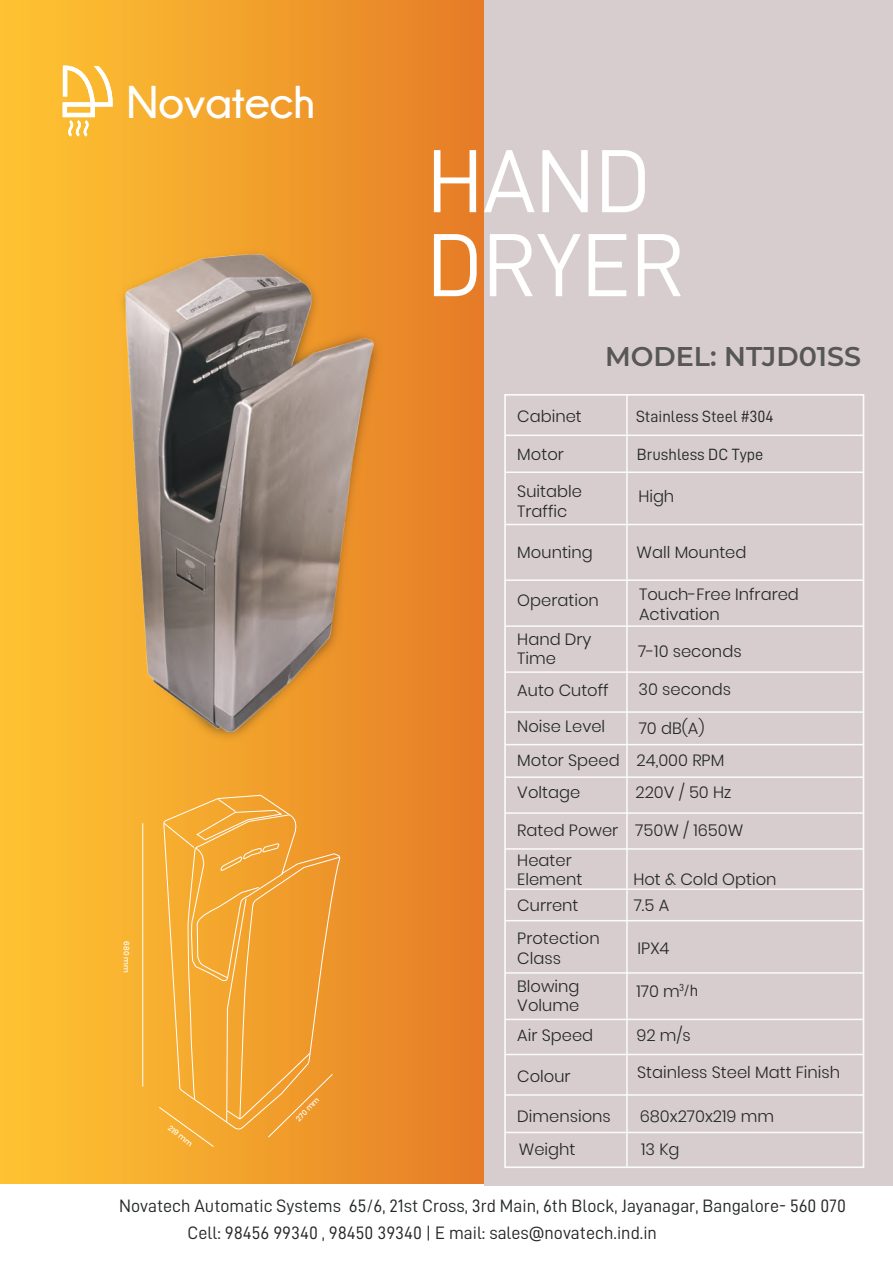
<style>
.page{position:relative;width:893px;height:1263px;background:#fff}
.page>*{position:absolute;margin:0;border:0;box-sizing:border-box;transform-origin:0 0}
.t1{font:90px/84px "D DIN";color:#fff}
.t2{font:700 45.75px "Champagne&Limousines";color:#fff}
.t3{font:600 27px "Montserrat";color:#565756}
.t4{font:18px/26.7px "D DIN";color:#242728}
.t5{font:300 16.35px/19.6px "Poppins";color:#242728}
.t6{font:16.35px "D DIN";color:#242728}
.t7{font:500 7.5px "Poppins";color:#fff}
.s1{font-family:"D DIN";font-weight:400}
</style>
<div class="page">
<div style="left:0;top:0;width:485px;height:1184px;background:linear-gradient(to right,#ffc633,#e57c27)"></div>
<svg style="left:63px;top:66px;width:50px;height:70px"></svg>
<div style="left:485px;top:0;width:408px;height:1185px;background:#d7cdce"></div>
<div style="left:504px;top:394px;width:360px;height:774px;border:2px solid #fbfbfb"></div>
<hr style="left:626px;top:395px;width:2px;height:772px;background:#fbfbfb">
<hr style="left:505px;top:435px;width:358px;height:1px;background:#fbfbfb">
<hr style="left:505px;top:471px;width:358px;height:2px;background:#fbfbfb">
<hr style="left:505px;top:524px;width:358px;height:1px;background:#fbfbfb">
<hr style="left:505px;top:579px;width:358px;height:2px;background:#fbfbfb">
<hr style="left:505px;top:625px;width:358px;height:2px;background:#fbfbfb">
<hr style="left:505px;top:671px;width:358px;height:2px;background:#fbfbfb">
<hr style="left:505px;top:711px;width:358px;height:2px;background:#fbfbfb">
<hr style="left:505px;top:744px;width:358px;height:1px;background:#fbfbfb">
<hr style="left:505px;top:776px;width:358px;height:2px;background:#fbfbfb">
<hr style="left:505px;top:812px;width:358px;height:2px;background:#fbfbfb">
<hr style="left:505px;top:848px;width:358px;height:2px;background:#fbfbfb">
<hr style="left:505px;top:888px;width:358px;height:2px;background:#fbfbfb">
<hr style="left:505px;top:920px;width:358px;height:1px;background:#fbfbfb">
<hr style="left:505px;top:972px;width:358px;height:2px;background:#fbfbfb">
<hr style="left:505px;top:1019px;width:358px;height:1px;background:#fbfbfb">
<hr style="left:505px;top:1054px;width:358px;height:1px;background:#fbfbfb">
<hr style="left:505px;top:1094px;width:358px;height:2px;background:#fbfbfb">
<hr style="left:505px;top:1132px;width:358px;height:1px;background:#fbfbfb">
<img style="left:76px;top:209px;width:345px;height:572px">
<img style="left:58px;top:194px;width:362px;height:561px">
<hr style="left:142px;top:824px;width:1px;height:262px;background:#fff">
<svg style="left:159px;top:798px;width:181px;height:349px;background:#f2a535"></svg>
<h2 class="t2" style="left:127px;top:77px;width:189px">Novatech</h2>
<p class="t7" style="left:131px;top:941px;width:33px;rotate:89deg">680 mm</p>
<p class="t7" style="left:172px;top:1123px;width:30px;rotate:37deg">219 mm</p>
<p class="t7" style="left:294px;top:1117px;width:32px;rotate:-47deg">270 mm</p>
<h1 class="t1" style="left:427px;top:138px;width:259px">HAND<br>DRYER</h1>
<h3 class="t3" style="left:605px;top:338px;width:258px">MODEL: NTJD01SS</h3>
<p class="t5" style="left:517px;top:406px;width:66px">Cabinet</p>
<p class="t6" style="left:636px;top:407px;width:139px">Stainless Steel #304</p>
<p class="t6" style="left:637px;top:446px;width:128px">Brushless DC Type</p>
<p class="t5" style="left:517px;top:481px;width:66px">Suitable<br>Traffic</p>
<p class="t5" style="left:637px;top:542px;width:111px">Wall Mounted</p>
<p class="t5" style="left:639px;top:585px;width:161px">Touch-Free Infrared<br>Activation</p>
<p class="t5" style="left:517px;top:629px;width:76px">Hand Dry<br>Time</p>
<p class="t5" style="left:517px;top:681px;width:93px">Auto Cutoff</p>
<p class="t5" style="left:517px;top:712px;width:209px;line-height:32.2px;text-indent:121px">70 dB(A)<br>Motor Speed 24,000 RPM<br>Voltage</p>
<p class="t5" style="left:517px;top:445px;width:48px">Motor</p>
<p class="t5" style="left:638px;top:487px;width:38px">High</p>
<p class="t5" style="left:517px;top:542px;width:77px">Mounting</p>
<p class="t5" style="left:517px;top:590px;width:83px">Operation</p>
<p class="t5" style="left:638px;top:641px;width:105px">7-10 seconds</p>
<p class="t5" style="left:638px;top:679px;width:94px">30 seconds</p>
<p class="t5" style="left:517px;top:717px;width:89px">Noise Level</p>
<p class="t5" style="left:635px;top:782px;width:97px">220V / 50 Hz</p>
<p class="t5" style="left:517px;top:816px;width:227px;line-height:29.4px">Rated Power 750W / 1650W<br>Heater</p>
<p class="t5" style="left:517px;top:870px;width:67px">Element</p>
<p class="t5" style="left:633px;top:870px;width:145px">Hot &amp; Cold Option</p>
<p class="t5" style="left:517px;top:896px;width:63px">Current</p>
<p class="t5" style="left:634px;top:896px;width:37px">7.5 A</p>
<p class="t5" style="left:638px;top:939px;width:33px">IPX4</p>
<p class="t5" style="left:636px;top:981px;width:64px">170 m<sup>3</sup><span class="s1">/h</span></p>
<p class="t5" style="left:636px;top:1026px;width:56px">92 m/s</p>
<p class="t5" style="left:517px;top:1067px;width:55px">Colour</p>
<p class="t5" style="left:640px;top:1107px;width:136px">680x270x219 mm</p>
<p class="t5" style="left:517px;top:929px;width:84px">Protection<br>Class</p>
<p class="t5" style="left:517px;top:976px;width:64px">Blowing<br>Volume</p>
<p class="t5" style="left:517px;top:1025px;width:77px">Air Speed</p>
<p class="t5" style="left:637px;top:1063px;width:205px">Stainless Steel Matt Finish</p>
<p class="t5" style="left:517px;top:1107px;width:95px">Dimensions</p>
<p class="t5" style="left:519px;top:1140px;width:58px">Weight</p>
<p class="t5" style="left:641px;top:1140px;width:40px">13 Kg</p>
<p class="t4" style="left:188px;top:1192px;width:660px;text-indent:-68px">Novatech Automatic Systems 65/6, 21st Cross, 3rd Main, 6th Block, Jayanagar, Bangalore- 560 070<br>Cell: 98456 99340 , 98450 39340 | E mail: sales@novatech.ind.in</p>
</div>
